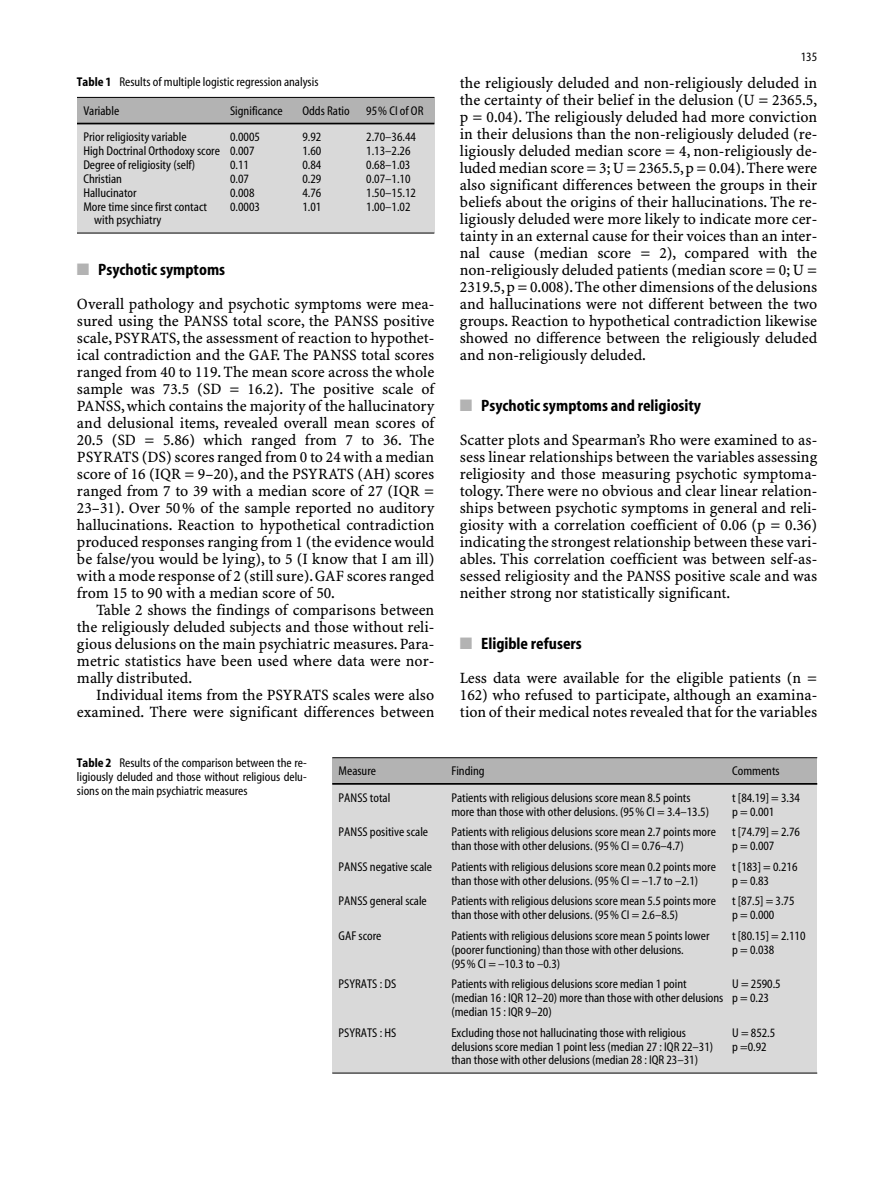
<style>
.page{position:relative;width:893px;height:1178px;background:#fff}
.page>*{position:absolute;margin:0;border:0;box-sizing:border-box;transform-origin:0 0}
.t1{font:16.5px "Myriad CB";color:#000}
.t2{font:15.75px/17px "S Minion Plus Tab";color:#000;text-align:justify}
.t3{font:12.75px/13.8px "Myriad CR";color:#000}
.s1{font-family:"Myriad CB"}
.s2{color:#b3b3b3}
</style>
<div class="page">
<div style="left:77px;top:123px;width:357px;height:110px;background:#d9d9d9"></div>
<div style="left:77px;top:97px;width:357px;height:26px;background:#b3b3b3"></div>
<hr style="left:77px;top:97px;width:357px;height:1px;background:#000">
<hr style="left:77px;top:123px;width:357px;height:1px;background:#000">
<hr style="left:77px;top:233px;width:357px;height:1px;background:#000">
<div style="left:332px;top:783px;width:485px;height:290px;background:#d9d9d9"></div>
<div style="left:332px;top:757px;width:485px;height:26px;background:#b3b3b3"></div>
<hr style="left:332px;top:757px;width:485px;height:1px;background:#000">
<hr style="left:332px;top:783px;width:485px;height:1px;background:#000">
<hr style="left:332px;top:1072px;width:485px;height:1px;background:#000">
<p class="t3" style="left:77px;top:76px;width:243px"><span class="s1">Table 1</span> Results of multiple logistic regression analysis</p>
<p class="t3" style="left:83px;top:105px;width:37px">Variable</p>
<p class="t3" style="left:230px;top:105px;width:54px">Significance</p>
<p class="t3" style="left:302px;top:105px;width:49px">Odds Ratio</p>
<p class="t3" style="left:366px;top:105px;width:59px">95% CI of OR</p>
<p class="t3" style="left:83px;top:131px;width:105px">Prior religiosity variable</p>
<p class="t3" style="left:230px;top:131px;width:31px">0.0005</p>
<p class="t3" style="left:302px;top:131px;width:20px">9.92</p>
<p class="t3" style="left:366px;top:131px;width:51px">2.70–36.44</p>
<p class="t3" style="left:83px;top:145px;width:173px">High Doctrinal Orthodoxy score 0.007</p>
<p class="t3" style="left:302px;top:145px;width:20px">1.60</p>
<p class="t3" style="left:366px;top:145px;width:46px">1.13–2.26</p>
<p class="t3" style="left:83px;top:159px;width:113px">Degree of religiosity (self)</p>
<p class="t3" style="left:230px;top:159px;width:20px">0.11</p>
<p class="t3" style="left:302px;top:159px;width:20px">0.84</p>
<p class="t3" style="left:366px;top:159px;width:46px">0.68–1.03</p>
<p class="t3" style="left:83px;top:173px;width:40px">Christian</p>
<p class="t3" style="left:230px;top:173px;width:20px">0.07</p>
<p class="t3" style="left:302px;top:173px;width:20px">0.29</p>
<p class="t3" style="left:366px;top:173px;width:46px">0.07–1.10</p>
<p class="t3" style="left:83px;top:187px;width:55px">Hallucinator</p>
<p class="t3" style="left:230px;top:187px;width:26px">0.008</p>
<p class="t3" style="left:302px;top:187px;width:20px">4.76</p>
<p class="t3" style="left:366px;top:187px;width:51px">1.50–15.12</p>
<p class="t3" style="left:83px;top:200px;width:125px">More time since first contact</p>
<p class="t3" style="left:230px;top:200px;width:31px">0.0003</p>
<p class="t3" style="left:302px;top:200px;width:20px">1.01</p>
<p class="t3" style="left:366px;top:200px;width:46px">1.00–1.02</p>
<p class="t3" style="left:94px;top:214px;width:68px">with psychiatry</p>
<p class="t1" style="left:77px;top:263px;width:150px"><span class="s2">■</span> Psychotic symptoms</p>
<p class="t2" style="left:77px;top:296px;width:359px">Overall pathology and psychotic symptoms were mea&shy;sured using the PANSS total score, the PANSS positive scale, PSYRATS, the assessment of reaction to hypothet&shy;ical contradiction and the GAF. The PANSS total scores ranged from 40 to 119. The mean score across the whole sample was 73.5 (SD = 16.2). The positive scale of PANSS, which contains the majority of the hallucinatory and delusional items, revealed overall mean scores of 20.5 (SD = 5.86) which ranged from 7 to 36. The PSYRATS (DS) scores ranged from 0 to 24 with a median score of 16 (IQR = 9–20), and the PSYRATS (AH) scores ranged from 7 to 39 with a median score of 27 (IQR = 23–31). Over 50 % of the sample reported no auditory hallucinations. Reaction to hypothetical contradiction produced responses ranging from 1 (the evidence would be false/you would be lying), to 5 (I know that I am ill) with a mode response of 2 (still sure).GAF scores ranged from 15 to 90 with a median score of 50.</p>
<p class="t2" style="left:77px;top:603px;width:359px;text-indent:19px">Table 2 shows the findings of comparisons between the religiously deluded subjects and those without reli&shy;gious delusions on the main psychiatric measures. Para&shy;metric statistics have been used where data were nor&shy;mally distributed.</p>
<p class="t2" style="left:77px;top:688px;width:359px;text-align:right">Individual items from the PSYRATS scales were also examined. There were significant differences between</p>
<p class="t3" style="left:800px;top:50px;width:18px">135</p>
<p class="t2" style="left:460px;top:75px;width:359px">the religiously deluded and non-religiously deluded in the certainty of their belief in the delusion (U = 2365.5, p = 0.04). The religiously deluded had more conviction in their delusions than the non-religiously deluded (re&shy;ligiously deluded median score = 4, non-religiously de&shy;luded median score = 3; U = 2365.5,p = 0.04).There were also significant differences between the groups in their beliefs about the origins of their hallucinations. The re&shy;ligiously deluded were more likely to indicate more cer&shy;tainty in an external cause for their voices than an inter&shy;nal cause (median score = 2), compared with the non-religiously deluded patients (median score = 0; U = 2319.5,p = 0.008).The other dimensions of the delusions and hallucinations were not different between the two groups. Reaction to hypothetical contradiction likewise showed no difference between the religiously deluded and non-religiously deluded.</p>
<p class="t1" style="left:460px;top:399px;width:243px"><span class="s2">■</span> Psychotic symptoms and religiosity</p>
<p class="t2" style="left:460px;top:432px;width:359px">Scatter plots and Spearman’s Rho were examined to as&shy;sess linear relationships between the variables assessing religiosity and those measuring psychotic symptoma&shy;tology. There were no obvious and clear linear relation&shy;ships between psychotic symptoms in general and reli&shy;giosity with a correlation coefficient of 0.06 (p = 0.36) indicating the strongest relationship between these vari&shy;ables. This correlation coefficient was between self-as&shy;sessed religiosity and the PANSS positive scale and was neither strong nor statistically significant.</p>
<p class="t1" style="left:460px;top:637px;width:123px"><span class="s2">■</span> Eligible refusers</p>
<p class="t2" style="left:460px;top:671px;width:359px">Less data were available for the eligible patients (n = 162) who refused to participate, although an examina&shy;tion of their medical notes revealed that for the variables</p>
<p class="t3" style="left:77px;top:756px;width:231px;text-align:justify"><span class="s1">Table 2</span> Results of the comparison between the re&shy;ligiously deluded and those without religious delu&shy;sions on the main psychiatric measures</p>
<p class="t3" style="left:338px;top:765px;width:39px">Measure</p>
<p class="t3" style="left:451px;top:765px;width:35px">Finding</p>
<p class="t3" style="left:732px;top:765px;width:49px">Comments</p>
<p class="t3" style="left:338px;top:791px;width:53px">PANSS total</p>
<p class="t3" style="left:451px;top:791px;width:241px">Patients with religious delusions score mean 8.5 points</p>
<p class="t3" style="left:732px;top:791px;width:69px">t [84.19] = 3.34</p>
<p class="t3" style="left:451px;top:805px;width:259px">more than those with other delusions. (95% CI = 3.4–13.5)</p>
<p class="t3" style="left:732px;top:805px;width:44px">p = 0.001</p>
<p class="t3" style="left:338px;top:826px;width:91px">PANSS positive scale</p>
<p class="t3" style="left:451px;top:826px;width:266px">Patients with religious delusions score mean 2.7 points more</p>
<p class="t3" style="left:732px;top:826px;width:69px">t [74.79] = 2.76</p>
<p class="t3" style="left:451px;top:840px;width:234px">than those with other delusions. (95% CI = 0.76–4.7)</p>
<p class="t3" style="left:732px;top:840px;width:44px">p = 0.007</p>
<p class="t3" style="left:338px;top:860px;width:95px">PANSS negative scale</p>
<p class="t3" style="left:451px;top:860px;width:266px">Patients with religious delusions score mean 0.2 points more</p>
<p class="t3" style="left:732px;top:860px;width:67px">t [183] = 0.216</p>
<p class="t3" style="left:451px;top:874px;width:248px">than those with other delusions. (95% CI = –1.7 to –2.1)</p>
<p class="t3" style="left:732px;top:874px;width:38px">p = 0.83</p>
<p class="t3" style="left:338px;top:895px;width:90px">PANSS general scale</p>
<p class="t3" style="left:451px;top:895px;width:266px">Patients with religious delusions score mean 5.5 points more</p>
<p class="t3" style="left:732px;top:895px;width:64px">t [87.5] = 3.75</p>
<p class="t3" style="left:451px;top:909px;width:228px">than those with other delusions. (95% CI = 2.6–8.5)</p>
<p class="t3" style="left:732px;top:909px;width:44px">p = 0.000</p>
<p class="t3" style="left:338px;top:929px;width:44px">GAF score</p>
<p class="t3" style="left:451px;top:929px;width:260px">Patients with religious delusions score mean 5 points lower</p>
<p class="t3" style="left:732px;top:929px;width:75px">t [80.15] = 2.110</p>
<p class="t3" style="left:451px;top:943px;width:234px">(poorer functioning) than those with other delusions.</p>
<p class="t3" style="left:732px;top:943px;width:44px">p = 0.038</p>
<p class="t3" style="left:451px;top:957px;width:110px">(95% CI = –10.3 to –0.3)</p>
<p class="t3" style="left:338px;top:978px;width:59px">PSYRATS : DS</p>
<p class="t3" style="left:451px;top:978px;width:237px">Patients with religious delusions score median 1 point</p>
<p class="t3" style="left:451px;top:978px;width:331px;text-indent:281px">U = 2590.5 (median 16 : IQR 12–20) more than those with other delusions p = 0.23 (median 15 : IQR 9–20)</p>
<p class="t3" style="left:338px;top:1026px;width:59px">PSYRATS : HS</p>
<p class="t3" style="left:451px;top:1026px;width:236px">Excluding those not hallucinating those with religious</p>
<p class="t3" style="left:732px;top:1026px;width:45px">U = 852.5</p>
<p class="t3" style="left:451px;top:1040px;width:263px">delusions score median 1 point less (median 27 : IQR 22–31)</p>
<p class="t3" style="left:732px;top:1040px;width:36px">p =0.92</p>
<p class="t3" style="left:451px;top:1054px;width:248px">than those with other delusions (median 28 : IQR 23–31)</p>
</div>
